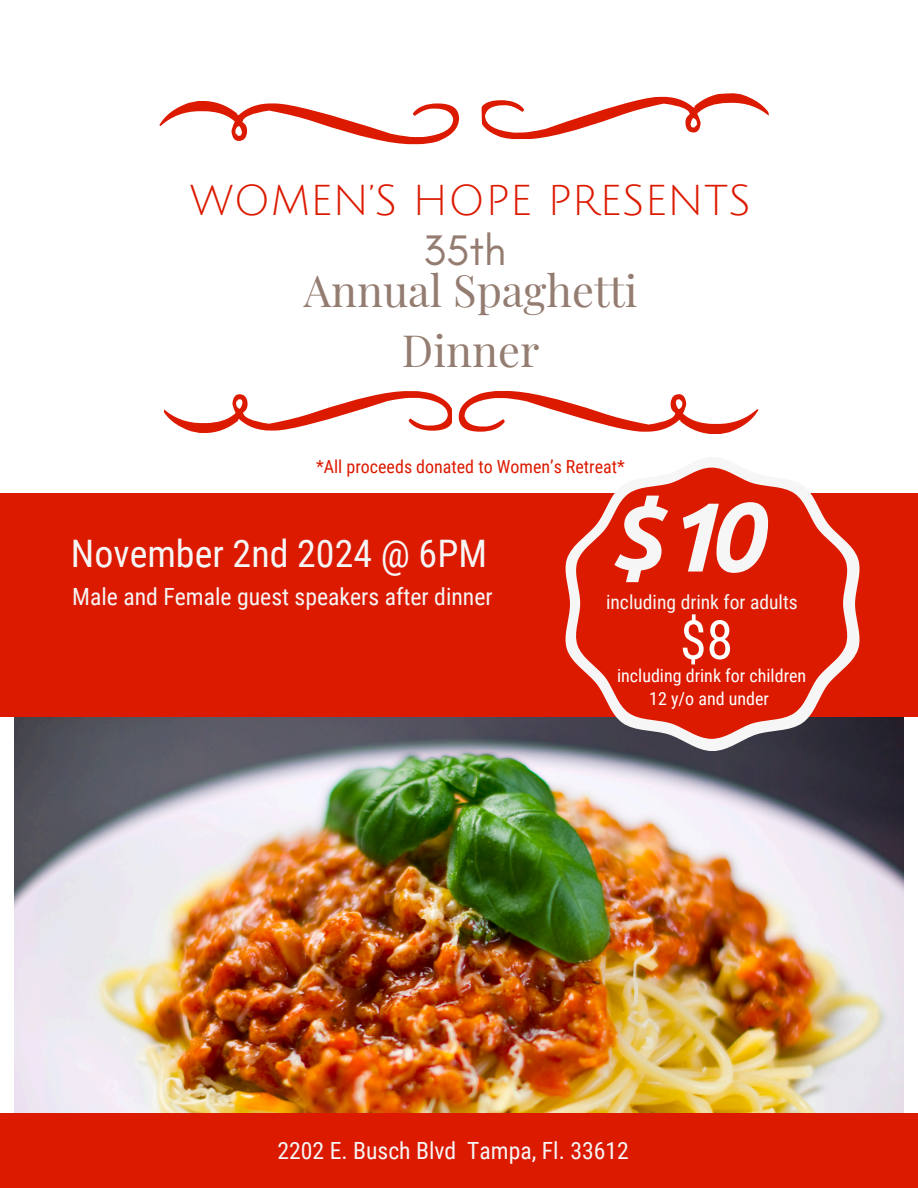
<style>
.page{position:relative;width:918px;height:1188px;background:#fff}
.page>*{position:absolute;margin:0;border:0;box-sizing:border-box;transform-origin:0 0}
.t1{font:italic 700 97.8px "Ubuntu";color:#f6f6f6}
.t2{font:54px "Roboto Condensed";color:#fff}
.t3{font:43.5px/60.8px "Playfair Display";color:#947c70;text-align:center}
.t4{font:43.5px "Glacial Indifference";color:#947c70}
.t5{font:42px "Julius Sans One";color:#dc1a00}
.t6{font:37.95px "Roboto Condensed";color:#f6f6f6}
.t7{font:23.7px "Roboto Condensed";color:#f6f6f6}
.t8{font:19.5px "Roboto Condensed";color:#f6f6f6}
.t9{font:18px "Roboto Condensed";color:#fff}
.t10{font:18px "Roboto Condensed";color:#dc1a00}
</style>
<div class="page">
<img style="left:15px;top:717px;width:889px;height:396px">
<div style="left:0;top:1113px;width:918px;height:75px;background:#dc1a00"></div>
<div style="left:0;top:493px;width:918px;height:224px;background:#dc1a00"></div>
<svg style="left:160px;top:101px;width:299px;height:43px"></svg>
<svg style="left:481px;top:93px;width:288px;height:47px"></svg>
<svg style="left:459px;top:391px;width:299px;height:43px"></svg>
<svg style="left:164px;top:391px;width:287px;height:42px"></svg>
<svg style="left:566px;top:467px;width:293px;height:283px"></svg>
<svg style="left:576px;top:468px;width:271px;height:270px"></svg>
<h3 class="t5" style="left:190px;top:178px;width:563px">WOMEN’S HOPE PRESENTS</h3>
<p class="t4" style="left:423px;top:224px;width:84px">35th</p>
<h4 class="t3" style="left:304px;top:258px;width:335px">Annual Spaghetti<br>Dinner</h4>
<p class="t10" style="left:316px;top:457px;width:310px">*All proceeds donated to Women’s Retreat*</p>
<p class="t6" style="left:71px;top:532px;width:418px">November 2nd 2024 @ 6PM</p>
<p class="t7" style="left:72px;top:583px;width:422px">Male and Female guest speakers after dinner</p>
<h4 class="t1" style="left:608px;top:480px;width:156px">$10</h4>
<p class="t8" style="left:606px;top:590px;width:193px">including drink for adults</p>
<h1 class="t2" style="left:680px;top:609px;width:55px">$8</h1>
<p class="t9" style="left:617px;top:666px;width:191px">including drink for children</p>
<h2 class="t9" style="left:649px;top:688px;width:121px">12 y/o and under</h2>
<p class="t7" style="left:278px;top:1138px;width:353px">2202 E. Busch Blvd Tampa, Fl. 33612</p>
</div>
